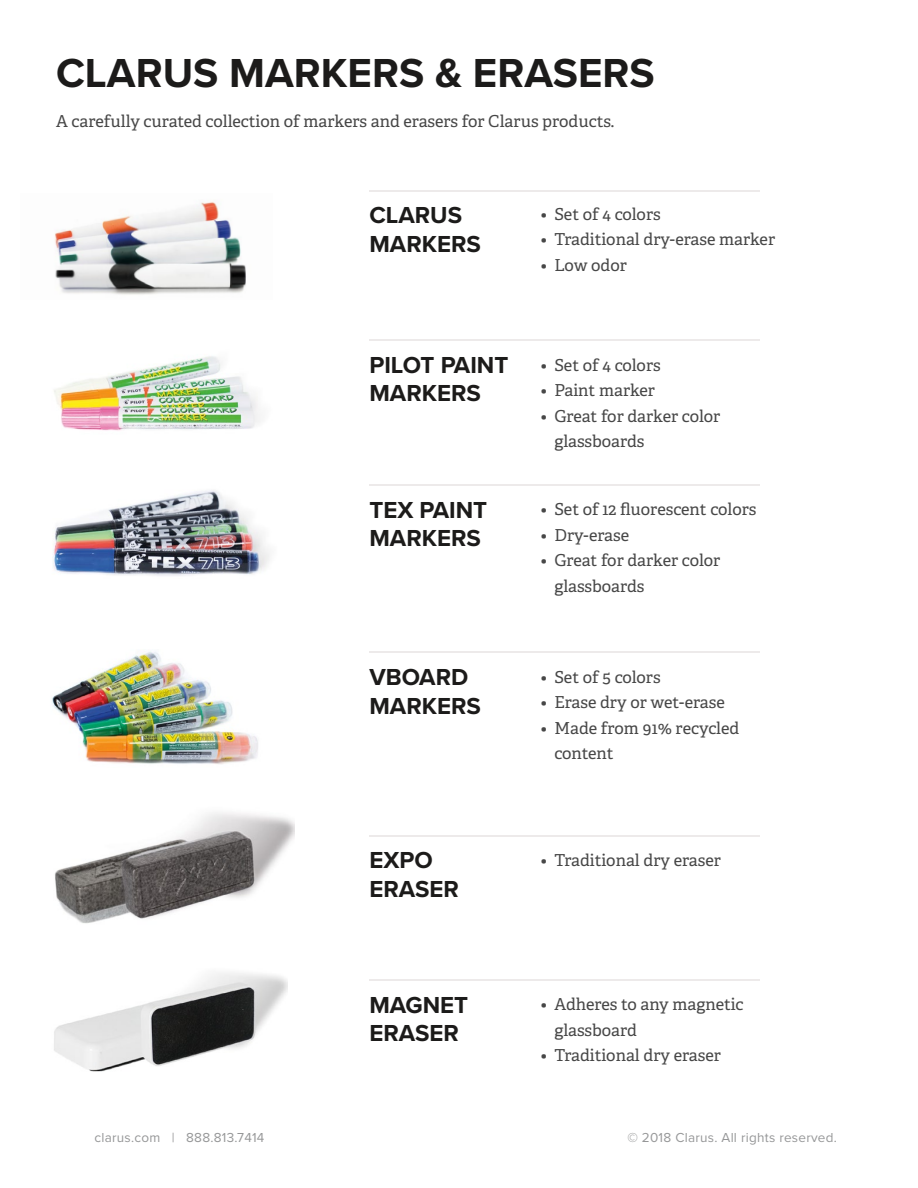
<style>
.page{position:relative;width:918px;height:1188px;background:#fff}
.page>*{position:absolute;margin:0;border:0;box-sizing:border-box;transform-origin:0 0}
.t1{font:700 42px "Proxima Nova";color:#1c1b1a}
.t2{font:700 24px/28.8px "Proxima Nova";color:#1c1b1a}
.t3{font:16.5px/25.5px "Adelle PE";color:#474747}
.t4{font:13.5px "Proxima Nova";letter-spacing:.02em;color:#969798}
</style>
<div class="page">
<img style="left:54px;top:973px;width:233px;height:99px">
<img style="left:55px;top:812px;width:239px;height:112px">
<img style="left:53px;top:490px;width:217px;height:86px">
<img style="left:55px;top:201px;width:191px;height:94px">
<img style="left:54px;top:356px;width:206px;height:75px">
<img style="left:52px;top:651px;width:206px;height:113px">
<hr style="left:369px;top:190px;width:391px;height:1px;background:#edeaea">
<hr style="left:369px;top:339px;width:391px;height:2px;background:#edeaea">
<hr style="left:369px;top:484px;width:391px;height:2px;background:#edeaea">
<hr style="left:369px;top:652px;width:391px;height:1px;background:#edeaea">
<hr style="left:369px;top:835px;width:391px;height:1px;background:#edeaea">
<hr style="left:369px;top:979px;width:391px;height:2px;background:#edeaea">
<h1 class="t1" style="left:56px;top:48px;width:600px">CLARUS MARKERS &amp; ERASERS</h1>
<p class="t3" style="left:56px;top:108px;width:560px">A carefully curated collection of markers and erasers for Clarus products.</p>
<h2 class="t2" style="left:369px;top:202px;width:113px">CLARUS<br>MARKERS</h2>
<p class="t3" style="left:541px;top:200px;width:121px">• Set of 4 colors</p>
<p class="t3" style="left:541px;top:226px;width:236px">• Traditional dry-erase marker</p>
<p class="t3" style="left:541px;top:251px;width:87px">• Low odor</p>
<h2 class="t2" style="left:369px;top:351px;width:141px">PILOT PAINT<br>MARKERS</h2>
<p class="t3" style="left:541px;top:351px;width:121px">• Set of 4 colors</p>
<p class="t3" style="left:541px;top:377px;width:116px">• Paint marker</p>
<p class="t3" style="left:554px;top:402px;width:168px;text-indent:-13px">• Great for darker color glassboards</p>
<h2 class="t2" style="left:369px;top:496px;width:119px">TEX PAINT<br>MARKERS</h2>
<p class="t3" style="left:541px;top:496px;width:217px">• Set of 12 fluorescent colors</p>
<p class="t3" style="left:541px;top:522px;width:90px">• Dry-erase</p>
<p class="t3" style="left:554px;top:547px;width:168px;text-indent:-13px">• Great for darker color glassboards</p>
<h2 class="t2" style="left:369px;top:663px;width:113px">VBOARD<br>MARKERS</h2>
<p class="t3" style="left:541px;top:663px;width:121px">• Set of 5 colors</p>
<p class="t3" style="left:541px;top:689px;width:185px">• Erase dry or wet-erase</p>
<p class="t3" style="left:554px;top:714px;width:186px;text-indent:-13px">• Made from 91% recycled content</p>
<h2 class="t2" style="left:369px;top:847px;width:91px">EXPO<br>ERASER</h2>
<p class="t3" style="left:541px;top:847px;width:182px">• Traditional dry eraser</p>
<h2 class="t2" style="left:369px;top:991px;width:100px">MAGNET<br>ERASER</h2>
<p class="t3" style="left:554px;top:991px;width:191px;text-indent:-13px">• Adheres to any magnetic glassboard</p>
<p class="t3" style="left:541px;top:1042px;width:182px">• Traditional dry eraser</p>
<p class="t4" style="left:94px;top:1127px;width:172px">clarus.com | 888.813.7414</p>
<p class="t4" style="left:627px;top:1127px;width:211px">© 2018 Clarus. All rights reserved.</p>
</div>
